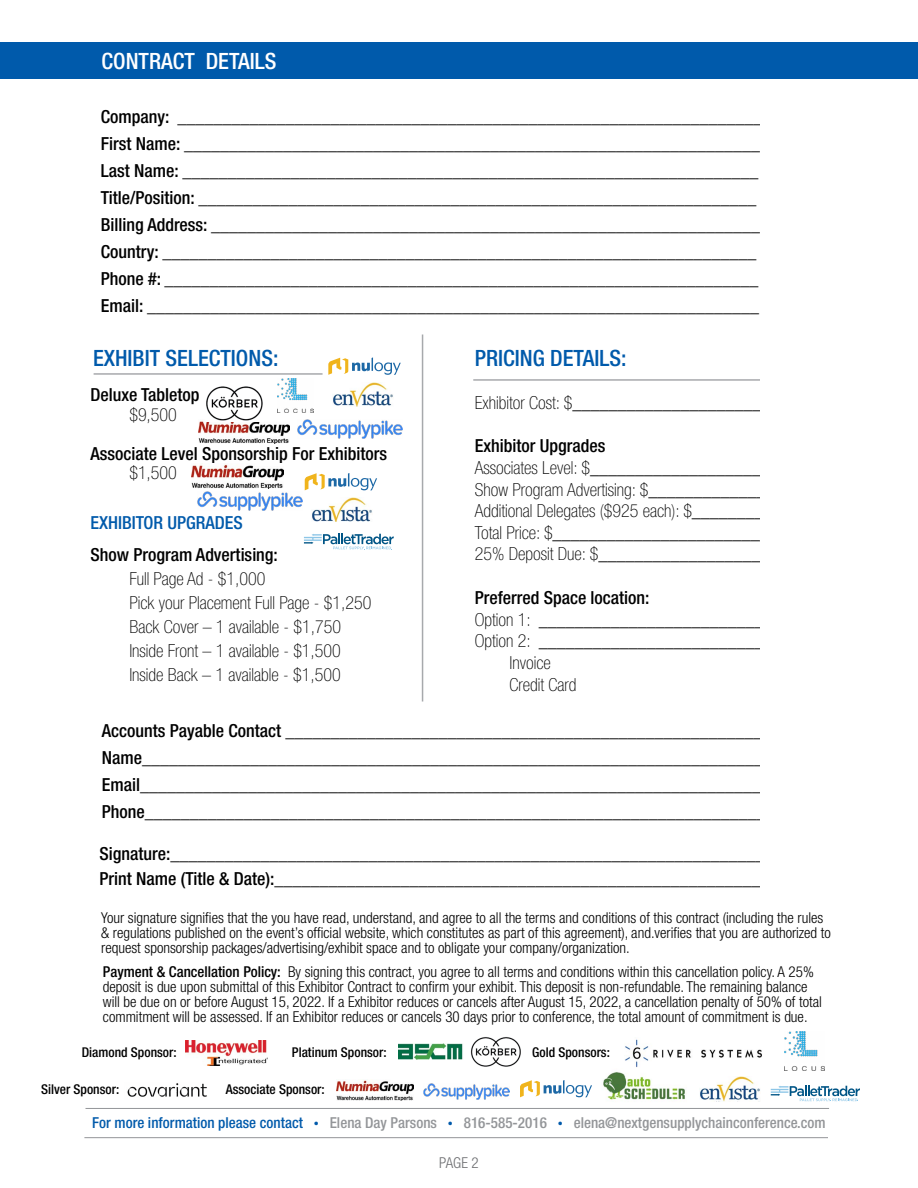
<style>
.page{position:relative;width:918px;height:1188px;background:#fff}
.page>*{position:absolute;margin:0;border:0;box-sizing:border-box;transform-origin:0 0}
.t1{font:500 condensed 22.5px "Helvetica Neue LT Std";color:#005aab}
.t2{font:500 condensed 22.5px "Helvetica Neue LT Std";color:#fff}
.t3{font:500 condensed 18px/27px "Helvetica Neue LT Std";color:#000}
.t4{font:100 condensed 18px/21.6px "Helvetica Neue LT Std";color:#000}
.t5{font:500 condensed 18px "Helvetica Neue LT Std";color:#005aab}
.t6{font:500 condensed 15.15px "Helvetica Neue LT Std";color:#939598}
.t7{font:300 condensed 15px/15px "Helvetica Neue LT Std";color:#000}
.t8{font:300 condensed 15px "Helvetica Neue LT Std";color:#6d6e71}
.t9{font:500 condensed 13.5px "Helvetica Neue LT Std";color:#000}
.s1{font-weight:500}
.s2{color:#005aab}
.s3{font-size:10.05px;color:#005aab}
</style>
<div class="page">
<div style="left:0;top:42px;width:918px;height:37px;background:#005aab"></div>
<hr style="left:94px;top:373px;width:229px;height:2px;background:#a7a9ac">
<hr style="left:473px;top:379px;width:335px;height:2px;background:#a7a9ac">
<hr style="left:422px;top:334px;width:1px;height:368px;background:#a7a9ac">
<hr style="left:86px;top:1108px;width:743px;height:1px;background:#939598">
<hr style="left:84px;top:1137px;width:744px;height:1px;background:#939598">
<div style="left:760px;top:85px;width:144px;height:817px;background:#fff"></div>
<img style="left:198px;top:421px;width:92px;height:23px">
<img style="left:206px;top:386px;width:57px;height:35px">
<img style="left:278px;top:378px;width:35px;height:35px">
<img style="left:297px;top:419px;width:105px;height:19px">
<img style="left:197px;top:492px;width:105px;height:19px">
<img style="left:192px;top:464px;width:91px;height:24px">
<svg style="left:305px;top:473px;width:72px;height:17px"></svg>
<svg style="left:328px;top:357px;width:73px;height:18px"></svg>
<img style="left:311px;top:498px;width:61px;height:24px">
<img style="left:333px;top:382px;width:60px;height:24px">
<img style="left:625px;top:1039px;width:137px;height:29px">
<img style="left:399px;top:1044px;width:64px;height:16px">
<img style="left:185px;top:1040px;width:82px;height:25px">
<img style="left:471px;top:1037px;width:50px;height:30px">
<img style="left:423px;top:1084px;width:86px;height:15px">
<img style="left:336px;top:1080px;width:78px;height:20px">
<svg style="left:520px;top:1080px;width:72px;height:17px"></svg>
<img style="left:127px;top:1083px;width:80px;height:14px">
<img style="left:603px;top:1072px;width:82px;height:28px">
<img style="left:784px;top:1031px;width:40px;height:39px">
<img style="left:700px;top:1076px;width:60px;height:25px">
<svg style="left:771px;top:1086px;width:89px;height:16px"></svg>
<svg style="left:304px;top:534px;width:90px;height:16px"></svg>
<p class="t2" style="left:102px;top:48px;width:177px">CONTRACT DETAILS</p>
<p class="t3" style="left:101px;top:103px;width:663px">Company: _________________________________________________________________ First Name: ________________________________________________________________ Last Name: ________________________________________________________________ Title/Position: ______________________________________________________________ Billing Address: _____________________________________________________________ Country: __________________________________________________________________ Phone #: __________________________________________________________________ Email: ____________________________________________________________________</p>
<p class="t1" style="left:93px;top:344px;width:187px">EXHIBIT SELECTIONS:</p>
<p class="t3" style="left:90px;top:381px;width:110px">Deluxe Tabletop</p>
<p class="t4" style="left:129px;top:404px;width:49px">$9,500</p>
<p class="t3" style="left:90px;top:440px;width:298px">Associate Level Sponsorship For Exhibitors</p>
<p class="t4" style="left:129px;top:462px;width:49px">$1,500</p>
<p class="t5" style="left:90px;top:511px;width:154px">EXHIBITOR UPGRADES</p>
<p class="t3" style="left:90px;top:541px;width:189px">Show Program Advertising:</p>
<p class="t4" style="left:129px;top:567px;width:244px;line-height:24px">Full Page Ad - $1,000<br>Pick your Placement Full Page - $1,250<br>Back Cover – 1 available - $1,750<br>Inside Front – 1 available - $1,500<br>Inside Back – 1 available - $1,500</p>
<p class="t1" style="left:475px;top:344px;width:153px">PRICING DETAILS:</p>
<p class="t4" style="left:475px;top:391px;width:306px">Exhibitor Cost: $_______________________</p>
<p class="t3" style="left:475px;top:432px;width:132px">Exhibitor Upgrades</p>
<p class="t4" style="left:475px;top:457px;width:306px">Associates Level: $_____________________ Show Program Advertising: $______________ Additional Delegates ($925 each): $________ Total Price: $_________________________ 25% Deposit Due: $____________________</p>
<p class="t3" style="left:475px;top:584px;width:176px">Preferred Space location:</p>
<p class="t4" style="left:475px;top:609px;width:308px">Option 1: ___________________________</p>
<p class="t4" style="left:475px;top:630px;width:308px">Option 2: ___________________________</p>
<p class="t4" style="left:509px;top:652px;width:43px">Invoice</p>
<p class="t4" style="left:509px;top:673px;width:68px">Credit Card</p>
<p class="t3" style="left:102px;top:717px;width:665px">Accounts Payable Contact _____________________________________________________ Name_____________________________________________________________________ Email_____________________________________________________________________ Phone_____________________________________________________________________</p>
<p class="t4" style="left:99px;top:841px;width:684px;line-height:25.5px"><span class="s1">Signature:</span>____________________________________________________________________<br><span class="s1">Print Name (Title &amp; Date):</span>________________________________________________________</p>
<p class="t7" style="left:101px;top:910px;width:731px">Your signature signifies that the you have read, understand, and agree to all the terms and conditions of this contract (including the rules &amp; regulations published on the event’s official website, which constitutes as part of this agreement), and.verifies that you are authorized to request sponsorship packages/advertising/exhibit space and to obligate your company/organization.</p>
<p class="t7" style="left:103px;top:964px;width:721px"><span class="s1">Payment &amp; Cancellation Policy:</span> By signing this contract, you agree to all terms and conditions within this cancellation policy. A 25% deposit is due upon submittal of this Exhibitor Contract to confirm your exhibit. This deposit is non-refundable. The remaining balance will be due on or before August 15, 2022. If a Exhibitor reduces or cancels after August 15, 2022, a cancellation penalty of 50% of total commitment will be assessed. If an Exhibitor reduces or cancels 30 days prior to conference, the total amount of commitment is due.</p>
<p class="t9" style="left:82px;top:1044px;width:96px">Diamond Sponsor:</p>
<p class="t9" style="left:292px;top:1044px;width:96px">Platinum Sponsor:</p>
<p class="t9" style="left:532px;top:1044px;width:79px">Gold Sponsors:</p>
<p class="t9" style="left:41px;top:1082px;width:80px">Silver Sponsor:</p>
<p class="t9" style="left:226px;top:1082px;width:100px">Associate Sponsor:</p>
<p class="t6" style="left:92px;top:1114px;width:735px"><span class="s2">For more information please contact</span> <span class="s3">•</span> Elena Day Parsons <span class="s3">•</span> 816-585-2016 <span class="s3">•</span> elena@nextgensupplychainconference.com</p>
<p class="t8" style="left:439px;top:1155px;width:41px">PAGE 2</p>
</div>
